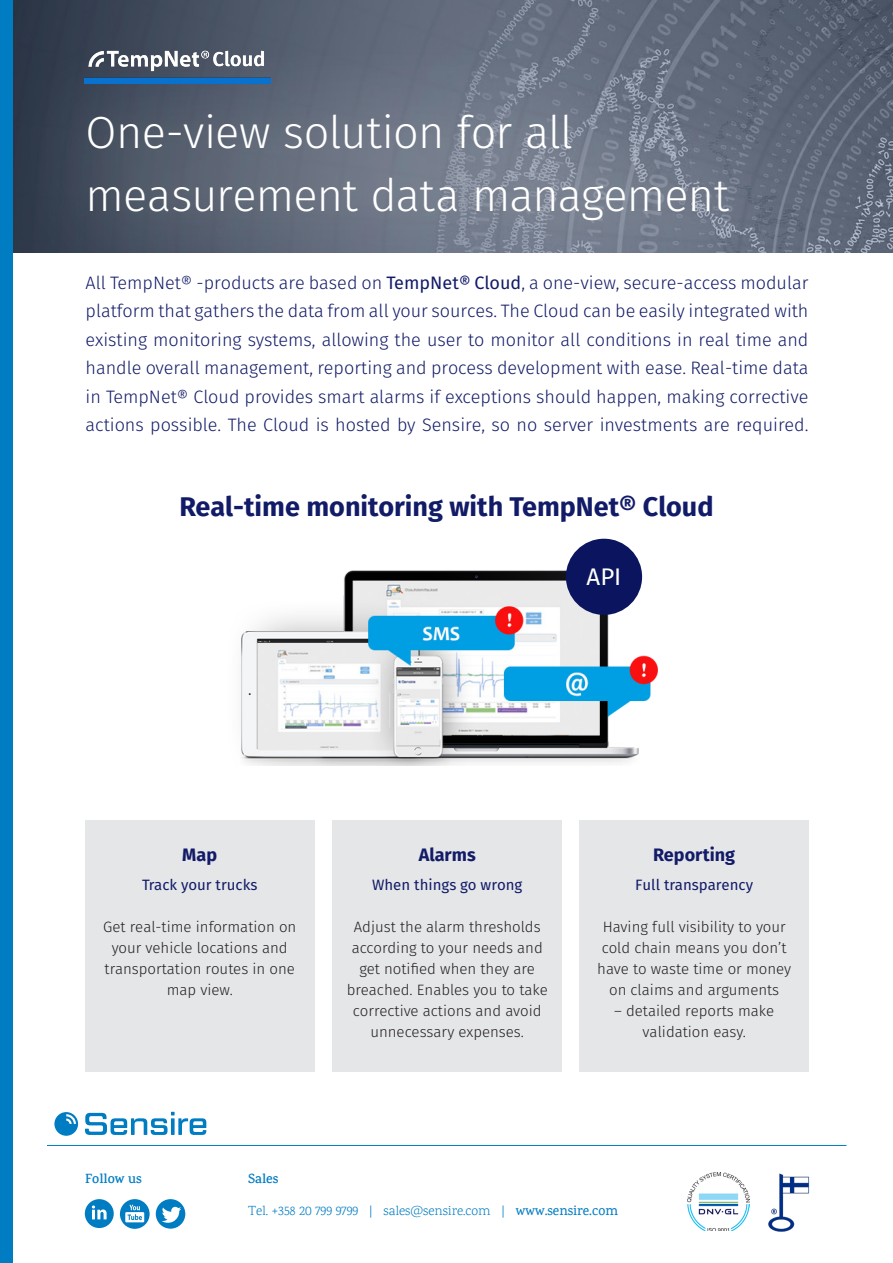
<style>
.page{position:relative;width:893px;height:1263px;background:#fff}
.page>*{position:absolute;margin:0;border:0;box-sizing:border-box;transform-origin:0 0}
.t1{font:300 45px "Fira Sans";letter-spacing:-.015em;color:#fff}
.t2{font:700 27px "Fira Sans";color:#121b67}
.t3{font:24px "Fira Sans";color:#fff}
.t4{font:300 18px/28.5px "Fira Sans";color:#121b67;text-align:justify}
.t5{font:700 18px "Fira Sans";color:#121b67}
.t6{font:300 15px/21px "Fira Sans";color:#231f20;text-align:center}
.t7{font:15px "Fira Sans";color:#121b67}
.Footeri{font:300 13.5px "Karma";color:#007cc2}
.Footeri-2{font:600 13.5px "Karma";color:#007cc2}
.s1{font-weight:400}
.s2{font-weight:500}
</style>
<div class="page">
<svg style="left:54px;top:1112px;width:24px;height:24px"></svg>
<svg style="left:85px;top:1112px;width:121px;height:23px"></svg>
<hr style="left:47px;top:1145px;width:799px;height:1px;background:#007cc2">
<svg style="left:85px;top:1199px;width:29px;height:29px"></svg>
<svg style="left:120px;top:1199px;width:30px;height:30px"></svg>
<svg style="left:156px;top:1199px;width:29px;height:30px"></svg>
<img style="left:749px;top:1173px;width:61px;height:59px">
<img style="left:688px;top:1172px;width:61px;height:58px">
<div style="left:86px;top:820px;width:229px;height:252px;background:#e5e6e8"></div>
<div style="left:332px;top:820px;width:230px;height:252px;background:#e5e6e8"></div>
<div style="left:579px;top:820px;width:229px;height:252px;background:#e5e6e8"></div>
<img style="left:13px;top:0;width:880px;height:252px">
<div style="left:0;top:0;width:13px;height:1263px;background:#007cc2"></div>
<svg style="left:18px;top:46px;width:777px;height:207px;background:#636c7c"></svg>
<img style="left:85px;top:41px;width:186px;height:43px">
<img style="left:241px;top:564px;width:417px;height:202px">
<div style="left:566px;top:539px;width:76px;height:76px;background:#0b145e;border-radius:50%"></div>
<p class="t1" style="left:86px;top:101px;width:489px">One-view solution for all</p>
<p class="t1" style="left:86px;top:164px;width:645px">measurement data management</p>
<p class="t4" style="left:86px;top:270px;width:724px">All TempNet® -products are based on <span class="s1">TempNet® Cloud</span>, a one-view, secure-access modular platform that gathers the data from all your sources. The Cloud can be easily integrated with existing monitoring systems, allowing the user to monitor all conditions in real time and handle overall management, reporting and process development with ease. Real-time data in TempNet® Cloud provides smart alarms if exceptions should happen, making corrective actions possible. The Cloud is hosted by Sensire, so no server investments are required.</p>
<p class="t2" style="left:179px;top:488px;width:536px">Real-time monitoring with TempNet® Cloud</p>
<p class="t3" style="left:587px;top:560px;width:36px">API</p>
<p class="t5" style="left:182px;top:842px;width:36px">Map</p>
<p class="t7" style="left:142px;top:874px;width:117px">Track your trucks</p>
<p class="t6" style="left:103px;top:917px;width:195px">Get real-time information on your vehicle locations and transportation routes in one map view.</p>
<p class="t5" style="left:419px;top:842px;width:58px">Alarms</p>
<p class="t7" style="left:372px;top:874px;width:152px">When things go wrong</p>
<p class="t6" style="left:347px;top:917px;width:203px">Adjust the alarm thresholds according to your needs and get notified when they are breached. Enables you to take corrective actions and avoid unnecessary expenses.</p>
<p class="t5" style="left:653px;top:842px;width:83px">Reporting</p>
<p class="t7" style="left:635px;top:874px;width:120px">Full transparency</p>
<p class="t6" style="left:597px;top:917px;width:195px">Having full visibility to your cold chain means you don’t have to waste time or money on claims and arguments</p>
<p class="t6" style="left:614px;top:1001px;width:161px">– detailed reports make validation easy.</p>
<p class="Footeri-2" style="left:85px;top:1170px;width:58px">Follow us</p>
<p class="Footeri-2" style="left:248px;top:1170px;width:32px">Sales</p>
<p class="Footeri" style="left:248px;top:1202px;width:371px">Tel. +358 20 799 9799 | sales@sensire.com | <span class="s2">www.sensire.com</span></p>
</div>
